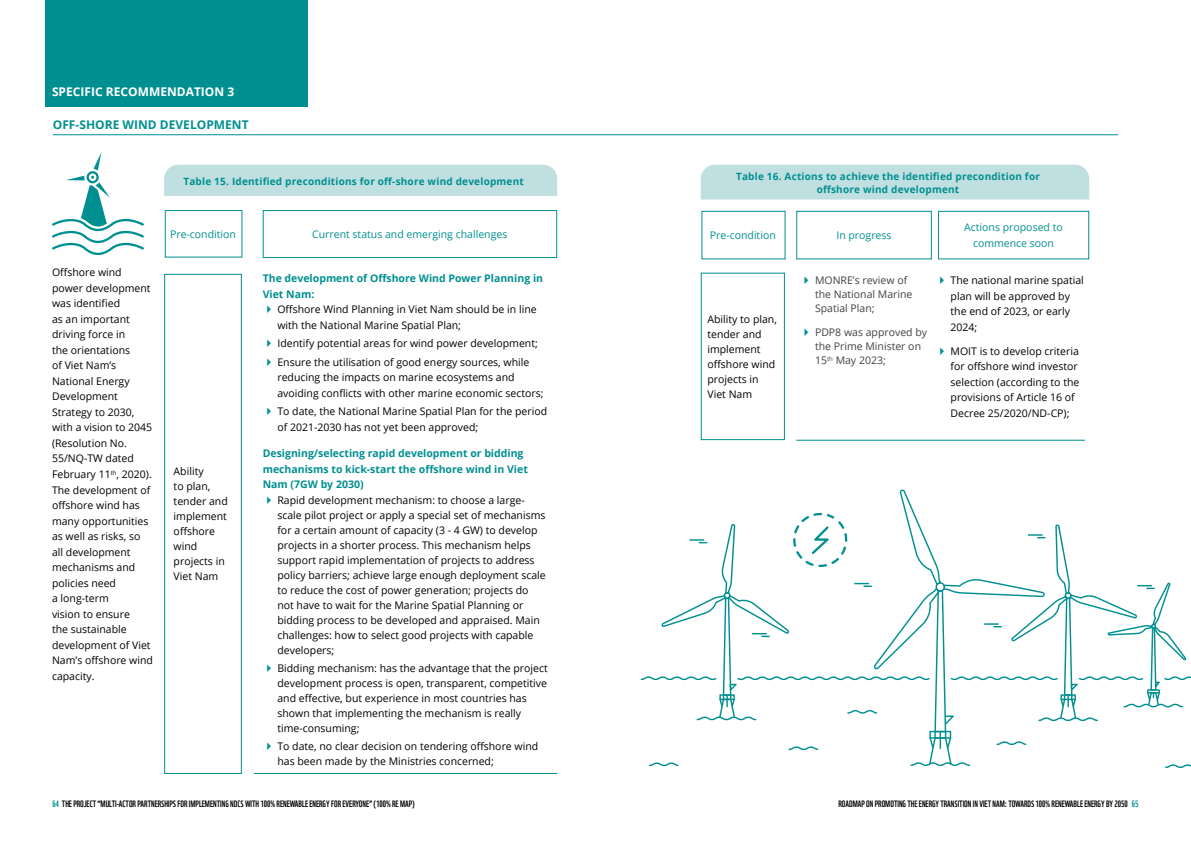
<style>
.page{position:relative;width:1191px;height:842px;background:#fff}
.page>*{position:absolute;margin:0;border:0;box-sizing:border-box;transform-origin:0 0}
.t1{font:700 12px "Open Sans";color:#008f91}
.t2{font:700 12px "Open Sans";color:#fff}
.t3{font:10.5px/15.5px "Open Sans";color:#000}
.t4{font:700 10.5px/15.5px "Open Sans";color:#008f91}
.t5{font:10.5px/15.5px "Open Sans";color:#008f91;text-align:center}
.t6{font:10.5px/14px "Open Sans";color:#424242}
.t7{font:700 10px/13px "Open Sans";letter-spacing:.02em;color:#008f91;text-align:center}
.t8{font:9px "WWF Vietnam";color:#000}
.s1{color:#008f91}
</style>
<div class="page">
<div style="left:45px;top:0;width:263px;height:107px;background:#008f91"></div>
<hr style="left:53px;top:134px;width:1065px;height:1px;background:#008f91">
<div style="left:164px;top:165px;width:393px;height:31px;background:#c0dfe0"></div>
<div style="left:165px;top:210px;width:77px;height:48px;border:1px solid #008f91"></div>
<div style="left:164px;top:274px;width:78px;height:500px;border:1px solid #008f91"></div>
<div style="left:263px;top:210px;width:294px;height:48px;border:1px solid #008f91"></div>
<hr style="left:254px;top:773px;width:303px;height:1px;background:#008f91">
<hr style="left:796px;top:440px;width:289px;height:1px;background:#008f91">
<svg style="left:52px;top:152px;width:92px;height:104px"></svg>
<div style="left:701px;top:211px;width:84px;height:48px;border:1px solid #008f91"></div>
<div style="left:700px;top:273px;width:85px;height:167px;border:1px solid #008f91"></div>
<div style="left:796px;top:211px;width:136px;height:48px;border:1px solid #008f91"></div>
<div style="left:938px;top:211px;width:151px;height:48px;border:1px solid #008f91"></div>
<div style="left:700px;top:165px;width:389px;height:35px;background:#c0dfe0"></div>
<svg style="left:640px;top:489px;width:551px;height:279px"></svg>
<p class="t2" style="left:52px;top:83px;width:184px">SPECIFIC RECOMMENDATION 3</p>
<p class="t1" style="left:53px;top:116px;width:197px">OFF-SHORE WIND DEVELOPMENT</p>
<p class="t7" style="left:183px;top:174px;width:342px">Table 15. Identified preconditions for off-shore wind development</p>
<p class="t5" style="left:170px;top:226px;width:67px">Pre-condition</p>
<p class="t5" style="left:312px;top:226px;width:197px">Current status and emerging challenges</p>
<p class="t3" style="left:52px;top:265px;width:102px">Offshore wind power development was identified<br>as an important driving force in<br>the orientations<br>of Viet Nam’s<br>National Energy<br>Development<br>Strategy to 2030, with a vision to 2045 (Resolution No.<br>55/NQ-TW dated<br>February 11<sup>th</sup>, 2020).<br>The development of offshore wind has many opportunities as well as risks, so all development mechanisms and policies need<br>a long-term<br>vision to ensure<br>the sustainable development of Viet<br>Nam’s offshore wind capacity.</p>
<p class="t4" style="left:263px;top:271px;width:282px">The development of Offshore Wind Power Planning in<br>Viet Nam:</p>
<p class="t3" style="left:277px;top:302px;width:261px;text-indent:-15px"><span class="s1">✔</span> Offshore Wind Planning in Viet Nam should be in line with the National Marine Spatial Plan;</p>
<p class="t3" style="left:263px;top:335px;width:277px"><span class="s1">✔</span> Identify potential areas for wind power development;</p>
<p class="t3" style="left:277px;top:354px;width:268px;text-indent:-15px"><span class="s1">✔</span> Ensure the utilisation of good energy sources, while reducing the impacts on marine ecosystems and avoiding conflicts with other marine economic sectors;</p>
<p class="t3" style="left:277px;top:403px;width:271px;text-indent:-15px"><span class="s1">✔</span> To date, the National Marine Spatial Plan for the period of 2021-2030 has not yet been approved;</p>
<p class="t4" style="left:263px;top:445px;width:267px">Designing/selecting rapid development or bidding mechanisms to kick-start the offshore wind in Viet<br>Nam (7GW by 2030)</p>
<p class="t3" style="left:277px;top:492px;width:270px;line-height:15px;text-indent:-15px"><span class="s1">✔</span> Rapid development mechanism: to choose a large&shy;scale pilot project or apply a special set of mechanisms for a certain amount of capacity (3 - 4 GW) to develop projects in a shorter process. This mechanism helps support rapid implementation of projects to address policy barriers; achieve large enough deployment scale to reduce the cost of power generation; projects do not have to wait for the Marine Spatial Planning or bidding process to be developed and appraised. Main challenges: how to select good projects with capable developers;</p>
<p class="t3" style="left:277px;top:660px;width:272px;line-height:15px;text-indent:-15px"><span class="s1">✔</span> Bidding mechanism: has the advantage that the project development process is open, transparent, competitive and effective, but experience in most countries has shown that implementing the mechanism is really time-consuming;</p>
<p class="t3" style="left:277px;top:738px;width:262px;line-height:15px;text-indent:-15px"><span class="s1">✔</span> To date, no clear decision on tendering offshore wind has been made by the Ministries concerned;</p>
<p class="t3" style="left:174px;top:464px;width:56px;line-height:15px">Ability<br>to plan, tender and implement offshore wind projects in<br>Viet Nam</p>
<p class="t7" style="left:736px;top:170px;width:305px">Table 16. Actions to achieve the identified precondition for offshore wind development</p>
<p class="t5" style="left:710px;top:227px;width:67px">Pre-condition</p>
<p class="t5" style="left:836px;top:227px;width:57px">In progress</p>
<p class="t5" style="left:964px;top:220px;width:100px">Actions proposed to commence soon</p>
<p class="t3" style="left:707px;top:311px;width:71px;line-height:15px">Ability to plan, tender and implement offshore wind projects in<br>Viet Nam</p>
<p class="t6" style="left:815px;top:273px;width:99px;text-indent:-15px"><span class="s1">✔</span> MONRE’s review of the National Marine<br>Spatial Plan;</p>
<p class="t6" style="left:815px;top:325px;width:114px;text-indent:-15px"><span class="s1">✔</span> PDP8 was approved by the Prime Minister on<br>15<sup>th</sup> May 2023;</p>
<p class="t3" style="left:950px;top:272px;width:135px;text-indent:-15px"><span class="s1">✔</span> The national marine spatial plan will be approved by the end of 2023, or early<br>2024;</p>
<p class="t3" style="left:950px;top:343px;width:130px;text-indent:-15px"><span class="s1">✔</span> MOIT is to develop criteria for offshore wind investor selection (according to the provisions of Article 16 of<br>Decree 25/2020/ND-CP);</p>
<p class="t8" style="left:53px;top:797px;width:363px"><span class="s1">64</span> THE PROJECT “MULTI-ACTOR PARTNERSHIPS FOR IMPLEMENTING NDCS WITH 100% RENEWABLE ENERGY FOR EVERYONE” (100% RE MAP)</p>
<p class="t8" style="left:838px;top:797px;width:301px">ROADMAP ON PROMOTING THE ENERGY TRANSITION IN VIET NAM: TOWARDS 100% RENEWABLE ENERGY BY 2050 <span class="s1">65</span></p>
</div>
